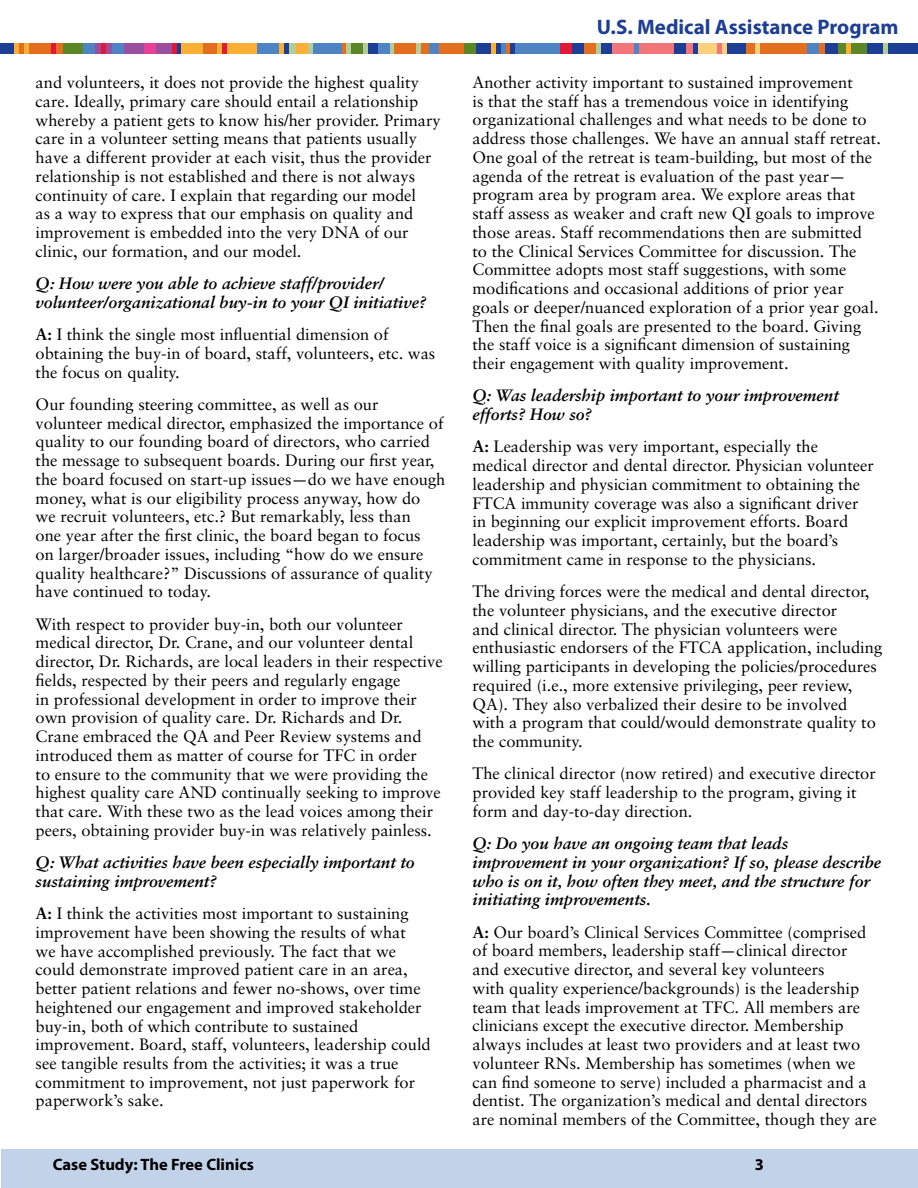
<style>
.page{position:relative;width:918px;height:1188px;background:#fff}
.page>*{position:absolute;margin:0;border:0;box-sizing:border-box;transform-origin:0 0}
.t1{font:700 21px "Myriad Pro";color:#1c3e94}
.t2{font:16.5px/18.8px "Sabon CE";color:#000}
.t3{font:italic 700 16.5px/18.8px "Sabon CE";color:#000}
.t4{font:700 16.5px "Myriad Pro";color:#000}
.s1{font-weight:700}
</style>
<div class="page">
<svg style="left:0;top:43px;width:918px;height:1px"></svg>
<div style="left:0;top:44px;width:918px;height:10px;background:#1c3e94"></div>
<div style="left:19px;top:44px;width:44px;height:10px;background:#e36f1e"></div>
<div style="left:63px;top:44px;width:22px;height:10px;background:#5c8727"></div>
<div style="left:51px;top:44px;width:5px;height:10px;background:#e31837"></div>
<div style="left:92px;top:44px;width:80px;height:10px;background:#9a4e9e"></div>
<div style="left:613px;top:44px;width:80px;height:10px;background:#f37579"></div>
<div style="left:290px;top:44px;width:78px;height:10px;background:#b4cc95"></div>
<div style="left:206px;top:44px;width:78px;height:10px;background:#fbaf34"></div>
<div style="left:746px;top:44px;width:79px;height:10px;background:#e36f1e"></div>
<div style="left:394px;top:44px;width:78px;height:10px;background:#e36f1e"></div>
<div style="left:257px;top:44px;width:22px;height:10px;background:#4f84c4"></div>
<div style="left:101px;top:44px;width:5px;height:10px;background:#e31837"></div>
<hr style="left:342px;top:44px;width:4px;height:10px;background:#e36f1e">
<hr style="left:506px;top:44px;width:4px;height:10px;background:#e36f1e">
<div style="left:515px;top:44px;width:45px;height:10px;background:#4f84c4"></div>
<hr style="left:390px;top:44px;width:4px;height:10px;background:#b4cc95">
<div style="left:416px;top:44px;width:5px;height:10px;background:#b4cc95"></div>
<div style="left:596px;top:44px;width:5px;height:10px;background:#b4cc95"></div>
<hr style="left:635px;top:44px;width:4px;height:10px;background:#4f84c4">
<div style="left:755px;top:44px;width:5px;height:10px;background:#ffd07b"></div>
<div style="left:501px;top:44px;width:5px;height:10px;background:#4f84c4"></div>
<div style="left:429px;top:44px;width:10px;height:10px;background:#4f84c4"></div>
<hr style="left:491px;top:44px;width:4px;height:10px;background:#fbaf34">
<div style="left:222px;top:44px;width:5px;height:10px;background:#e31837"></div>
<div style="left:172px;top:44px;width:5px;height:10px;background:#e31837"></div>
<hr style="left:25px;top:44px;width:4px;height:10px;background:#fbaf34">
<hr style="left:14px;top:44px;width:4px;height:10px;background:#fbaf34">
<div style="left:144px;top:44px;width:11px;height:10px;background:#e64097"></div>
<div style="left:112px;top:44px;width:11px;height:10px;background:#4f84c4"></div>
<div style="left:83px;top:44px;width:11px;height:10px;background:#4f84c4"></div>
<div style="left:313px;top:44px;width:29px;height:10px;background:#4f84c4"></div>
<div style="left:839px;top:44px;width:28px;height:10px;background:#5c8727"></div>
<div style="left:698px;top:44px;width:29px;height:10px;background:#ffd07b"></div>
<div style="left:351px;top:44px;width:12px;height:10px;background:#5c8727"></div>
<div style="left:378px;top:44px;width:12px;height:10px;background:#4f84c4"></div>
<div style="left:560px;top:44px;width:11px;height:10px;background:#e31837"></div>
<div style="left:464px;top:44px;width:12px;height:10px;background:#5c8727"></div>
<div style="left:674px;top:44px;width:11px;height:10px;background:#1c3e94"></div>
<div style="left:195px;top:44px;width:22px;height:10px;background:#e36f1e"></div>
<div style="left:181px;top:44px;width:22px;height:10px;background:#fbaf34"></div>
<div style="left:296px;top:44px;width:11px;height:10px;background:#fbaf34"></div>
<div style="left:585px;top:44px;width:11px;height:10px;background:#e36f1e"></div>
<div style="left:807px;top:44px;width:12px;height:10px;background:#4f84c4"></div>
<div style="left:846px;top:44px;width:5px;height:10px;background:#fbaf34"></div>
<hr style="left:884px;top:44px;width:4px;height:10px;background:#b4cc95">
<div style="left:717px;top:44px;width:5px;height:10px;background:#f37579"></div>
<div style="left:2px;top:1149px;width:916px;height:39px;background:#c2d2e9"></div>
<p class="t2" style="left:36px;top:73px;width:407px">and volunteers, it does not provide the highest quality care. Ideally, primary care should entail a relationship whereby a patient gets to know his/her provider. Primary care in a volunteer setting means that patients usually have a different provider at each visit, thus the provider relationship is not established and there is not always continuity of care. I explain that regarding our model<br>as a way to express that our emphasis on quality and improvement is embedded into the very DNA of our clinic, our formation, and our model.</p>
<p class="t3" style="left:36px;top:274px;width:392px">Q: How were you able to achieve staff/provider/ volunteer/organizational buy-in to your QI initiative?</p>
<p class="t2" style="left:36px;top:325px;width:401px"><span class="s1">A:</span> I think the single most influential dimension of obtaining the buy-in of board, staff, volunteers, etc. was the focus on quality.</p>
<p class="t2" style="left:36px;top:395px;width:411px">Our founding steering committee, as well as our volunteer medical director, emphasized the importance of quality to our founding board of directors, who carried the message to subsequent boards. During our first year, the board focused on start-up issues—do we have enough money, what is our eligibility process anyway, how do<br>we recruit volunteers, etc.? But remarkably, less than<br>one year after the first clinic, the board began to focus<br>on larger/broader issues, including “how do we ensure quality healthcare?” Discussions of assurance of quality have continued to today.</p>
<p class="t2" style="left:36px;top:614px;width:409px">With respect to provider buy-in, both our volunteer medical director, Dr. Crane, and our volunteer dental director, Dr. Richards, are local leaders in their respective fields, respected by their peers and regularly engage<br>in professional development in order to improve their own provision of quality care. Dr. Richards and Dr.<br>Crane embraced the QA and Peer Review systems and introduced them as matter of course for TFC in order<br>to ensure to the community that we were providing the highest quality care AND continually seeking to improve that care. With these two as the lead voices among their peers, obtaining provider buy-in was relatively painless.</p>
<p class="t3" style="left:36px;top:853px;width:381px">Q: What activities have been especially important to sustaining improvement?</p>
<p class="t2" style="left:36px;top:904px;width:397px"><span class="s1">A:</span> I think the activities most important to sustaining improvement have been showing the results of what<br>we have accomplished previously. The fact that we could demonstrate improved patient care in an area, better patient relations and fewer no-shows, over time heightened our engagement and improved stakeholder buy-in, both of which contribute to sustained improvement. Board, staff, volunteers, leadership could see tangible results from the activities; it was a true commitment to improvement, not just paperwork for paperwork’s sake.</p>
<p class="t1" style="left:597px;top:13px;width:303px">U.S. Medical Assistance Program</p>
<p class="t2" style="left:472px;top:73px;width:410px">Another activity important to sustained improvement<br>is that the staff has a tremendous voice in identifying organizational challenges and what needs to be done to address those challenges. We have an annual staff retreat.<br>One goal of the retreat is team-building, but most of the agenda of the retreat is evaluation of the past year— program area by program area. We explore areas that staff assess as weaker and craft new QI goals to improve those areas. Staff recommendations then are submitted<br>to the Clinical Services Committee for discussion. The Committee adopts most staff suggestions, with some modifications and occasional additions of prior year goals or deeper/nuanced exploration of a prior year goal.<br>Then the final goals are presented to the board. Giving the staff voice is a significant dimension of sustaining their engagement with quality improvement.</p>
<p class="t3" style="left:472px;top:386px;width:368px">Q: Was leadership important to your improvement efforts? How so?</p>
<p class="t2" style="left:472px;top:437px;width:403px"><span class="s1">A:</span> Leadership was very important, especially the medical director and dental director. Physician volunteer leadership and physician commitment to obtaining the FTCA immunity coverage was also a significant driver in beginning our explicit improvement efforts. Board leadership was important, certainly, but the board’s commitment came in response to the physicians.</p>
<p class="t2" style="left:472px;top:582px;width:411px">The driving forces were the medical and dental director, the volunteer physicians, and the executive director<br>and clinical director. The physician volunteers were enthusiastic endorsers of the FTCA application, including willing participants in developing the policies/procedures required (i.e., more extensive privileging, peer review, QA). They also verbalized their desire to be involved with a program that could/would demonstrate quality to the community.</p>
<p class="t2" style="left:472px;top:764px;width:405px">The clinical director (now retired) and executive director provided key staff leadership to the program, giving it form and day-to-day direction.</p>
<p class="t3" style="left:472px;top:834px;width:410px">Q: Do you have an ongoing team that leads improvement in your organization? If so, please describe who is on it, how often they meet, and the structure for initiating improvements.</p>
<p class="t2" style="left:472px;top:922px;width:406px"><span class="s1">A:</span> Our board’s Clinical Services Committee (comprised of board members, leadership staff—clinical director and executive director, and several key volunteers<br>with quality experience/backgrounds) is the leadership team that leads improvement at TFC. All members are clinicians except the executive director. Membership always includes at least two providers and at least two volunteer RNs. Membership has sometimes (when we can find someone to serve) included a pharmacist and a dentist. The organization’s medical and dental directors are nominal members of the Committee, though they are</p>
<p class="t4" style="left:53px;top:1154px;width:203px">Case Study: The Free Clinics</p>
<p class="t4" style="left:755px;top:1154px;width:11px">3</p>
</div>
